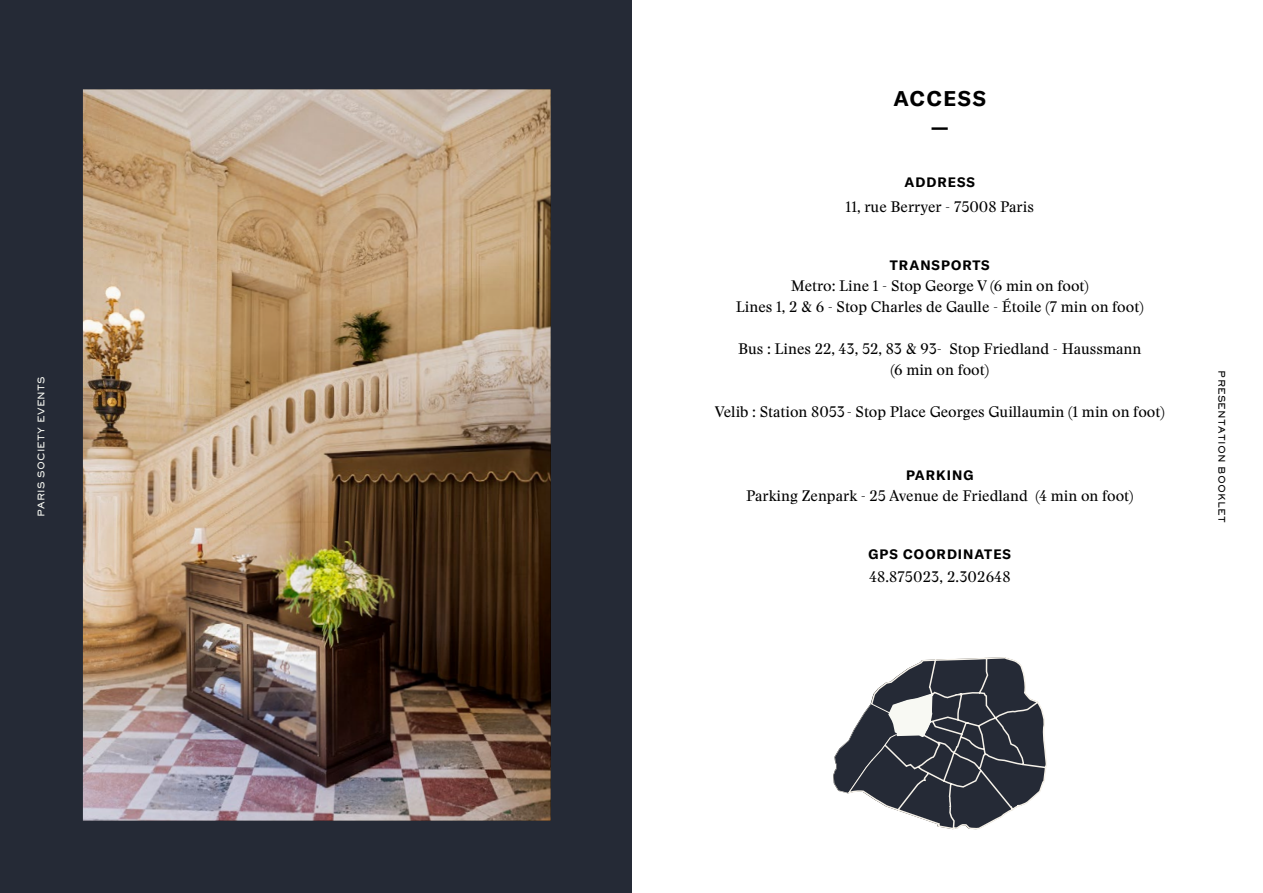
<style>
.page{position:relative;width:1263px;height:893px;background:#fff}
.page>*{position:absolute;margin:0;border:0;box-sizing:border-box;transform-origin:0 0}
.t1{font:700 21px "GT America";letter-spacing:.075em;color:#000}
.t2{font:700 21px "GT America";color:#000}
.t3{font:15px/21px "Stanley";color:#000;text-align:center}
.t4{font:700 13.5px "GT America";letter-spacing:.075em;color:#000}
.t5{font:800 9px "Sackers Gothic Std";letter-spacing:.025em;color:#000}
.t6{font:800 9px "Sackers Gothic Std";letter-spacing:.025em;color:#f8f9f3}
</style>
<div class="page">
<div style="left:0;top:0;width:631px;height:893px;background:#252a36"></div>
<img style="left:83px;top:89px;width:468px;height:732px">
<svg style="left:833px;top:657px;width:214px;height:173px"></svg>
<h1 class="t1" style="left:893px;top:85px;width:94px">ACCESS</h1>
<h1 class="t2" style="left:931px;top:115px;width:19px">—</h1>
<p class="t4" style="left:904px;top:173px;width:72px">ADDRESS</p>
<p class="t3" style="left:846px;top:196px;width:190px">11, rue Berryer - 75008 Paris</p>
<p class="t4" style="left:890px;top:257px;width:101px">TRANSPORTS</p>
<p class="t3" style="left:736px;top:275px;width:409px">Metro: Line 1 - Stop George V (6 min on foot)<br>Lines 1, 2 &amp; 6 - Stop Charles de Gaulle - Étoile (7 min on foot)</p>
<p class="t3" style="left:738px;top:338px;width:405px">Bus : Lines 22, 43, 52, 83 &amp; 93- Stop Friedland - Haussmann (6 min on foot)</p>
<p class="t3" style="left:715px;top:401px;width:451px">Velib : Station 8053 - Stop Place Georges Guillaumin (1 min on foot)</p>
<p class="t6" style="left:35px;top:517px;width:142px;rotate:-90deg">PARIS SOCIETY EVENTS</p>
<p class="t5" style="left:1228px;top:370px;width:154px;rotate:90deg">PRESENTATION BOOKLET</p>
<p class="t4" style="left:906px;top:467px;width:69px">PARKING</p>
<p class="t3" style="left:746px;top:485px;width:389px">Parking Zenpark - 25 Avenue de Friedland (4 min on foot)</p>
<p class="t4" style="left:868px;top:546px;width:144px">GPS COORDINATES</p>
<p class="t3" style="left:869px;top:566px;width:143px">48.875023, 2.302648</p>
</div>
